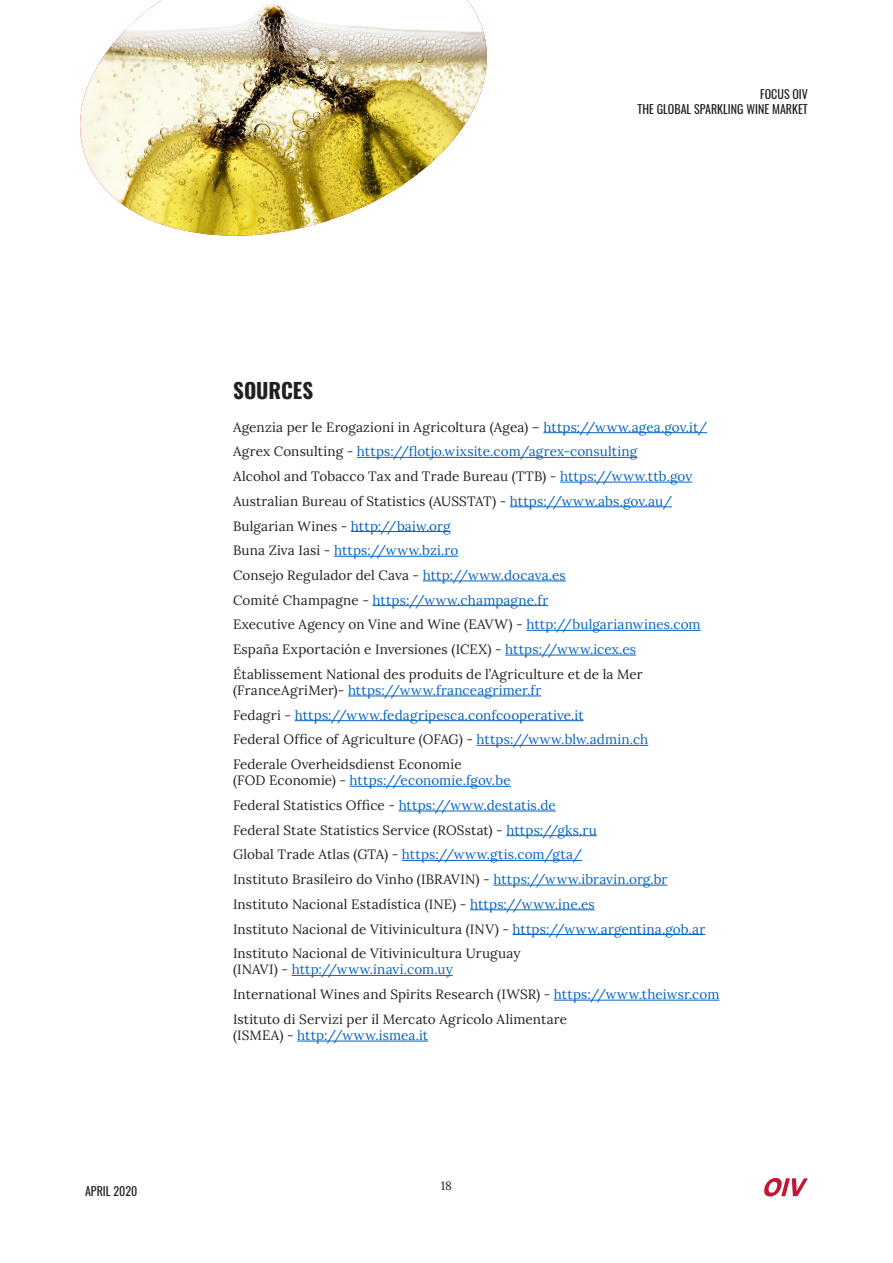
<style>
.page{position:relative;width:893px;height:1263px;background:#fff}
.page>*{position:absolute;margin:0;border:0;box-sizing:border-box;transform-origin:0 0}
.t1{font:700 21px "Oswald";color:#231f20}
.t2{font:13.5px/16.2px "Lora";letter-spacing:.01em;color:#231f20}
.t3{font:13.5px "Lora";letter-spacing:.01em;color:#0563c1}
.t4{font:12px/14.4px "Oswald";color:#231f20;text-align:right}
.t5{font:12px "Lora";color:#231f20}
.s1{color:#0563c1}
.s2{color:#231f20}
</style>
<div class="page">
<svg style="left:764px;top:1178px;width:44px;height:18px"></svg>
<hr style="left:543px;top:432px;width:164px;height:1px;background:#0563c1">
<hr style="left:357px;top:457px;width:280px;height:1px;background:#0563c1">
<hr style="left:560px;top:482px;width:132px;height:1px;background:#0563c1">
<hr style="left:510px;top:506px;width:162px;height:1px;background:#0563c1">
<hr style="left:351px;top:531px;width:100px;height:1px;background:#0563c1">
<hr style="left:334px;top:556px;width:124px;height:1px;background:#0563c1">
<hr style="left:423px;top:581px;width:143px;height:1px;background:#0563c1">
<hr style="left:373px;top:605px;width:175px;height:1px;background:#0563c1">
<hr style="left:526px;top:630px;width:175px;height:1px;background:#0563c1">
<hr style="left:505px;top:655px;width:131px;height:1px;background:#0563c1">
<hr style="left:348px;top:696px;width:193px;height:1px;background:#0563c1">
<hr style="left:295px;top:720px;width:289px;height:1px;background:#0563c1">
<hr style="left:476px;top:745px;width:172px;height:1px;background:#0563c1">
<hr style="left:350px;top:786px;width:161px;height:1px;background:#0563c1">
<hr style="left:399px;top:811px;width:157px;height:1px;background:#0563c1">
<hr style="left:506px;top:835px;width:91px;height:1px;background:#0563c1">
<hr style="left:402px;top:860px;width:180px;height:1px;background:#0563c1">
<hr style="left:493px;top:885px;width:174px;height:1px;background:#0563c1">
<hr style="left:470px;top:909px;width:125px;height:1px;background:#0563c1">
<hr style="left:513px;top:934px;width:192px;height:1px;background:#0563c1">
<hr style="left:292px;top:975px;width:161px;height:1px;background:#0563c1">
<hr style="left:554px;top:1000px;width:165px;height:1px;background:#0563c1">
<hr style="left:297px;top:1041px;width:131px;height:1px;background:#0563c1">
<img style="left:80px;top:0;width:407px;height:236px">
<p class="t4" style="left:637px;top:86px;width:172px">FOCUS OIV<br>THE GLOBAL SPARKLING WINE MARKET</p>
<p class="t4" style="left:85px;top:1183px;width:54px">APRIL 2020</p>
<p class="t1" style="left:233px;top:380px;width:82px">SOURCES</p>
<p class="t2" style="left:233px;top:418px;width:475px">Agenzia per le Erogazioni in Agricoltura (Agea) – <span class="s1">https://www.agea.gov.it/</span></p>
<p class="t3" style="left:233px;top:441px;width:406px"><span class="s2">Agrex Consulting -</span> https://flotjo.wixsite.com/agrex-consulting</p>
<p class="t2" style="left:233px;top:467px;width:461px">Alcohol and Tobacco Tax and Trade Bureau (TTB) - <span class="s1">https://www.ttb.gov</span></p>
<p class="t2" style="left:233px;top:492px;width:440px">Australian Bureau of Statistics (AUSSTAT) - <span class="s1">https://www.abs.gov.au/</span></p>
<p class="t2" style="left:233px;top:517px;width:219px">Bulgarian Wines - <span class="s1">http://baiw.org</span></p>
<p class="t3" style="left:233px;top:540px;width:227px"><span class="s2">Buna Ziva Iasi -</span> https://www.bzi.ro</p>
<p class="t2" style="left:233px;top:566px;width:334px">Consejo Regulador del Cava - <span class="s1">http://www.docava.es</span></p>
<p class="t3" style="left:233px;top:590px;width:317px"><span class="s2">Comité Champagne -</span> https://www.champagne.fr</p>
<p class="t2" style="left:233px;top:615px;width:469px">Executive Agency on Vine and Wine (EAVW) - <span class="s1">http://bulgarianwines.com</span></p>
<p class="t2" style="left:233px;top:640px;width:405px">España Exportación e Inversiones (ICEX) - <span class="s1">https://www.icex.es</span></p>
<p class="t2" style="left:233px;top:665px;width:411px">Établissement National des produits de l’Agriculture et de la Mer (FranceAgriMer)- <span class="s1">https://www.franceagrimer.fr</span></p>
<p class="t3" style="left:233px;top:705px;width:352px"><span class="s2">Fedagri -</span> https://www.fedagripesca.confcooperative.it</p>
<p class="t2" style="left:233px;top:730px;width:417px">Federal Office of Agriculture (OFAG) - <span class="s1">https://www.blw.admin.ch</span></p>
<p class="t2" style="left:233px;top:755px;width:279px">Federale Overheidsdienst Economie<br>(FOD Economie) - <span class="s1">https://economie.fgov.be</span></p>
<p class="t2" style="left:233px;top:796px;width:324px">Federal Statistics Office - <span class="s1">https://www.destatis.de</span></p>
<p class="t2" style="left:233px;top:821px;width:365px">Federal State Statistics Service (ROSstat) - <span class="s1">https://gks.ru</span></p>
<p class="t3" style="left:233px;top:844px;width:351px"><span class="s2">Global Trade Atlas (GTA) -</span> https://www.gtis.com/gta/</p>
<p class="t2" style="left:233px;top:870px;width:436px">Instituto Brasileiro do Vinho (IBRAVIN) - <span class="s1">https://www.ibravin.org.br</span></p>
<p class="t2" style="left:233px;top:895px;width:363px">Instituto Nacional Estadística (INE) - <span class="s1">https://www.ine.es</span></p>
<p class="t2" style="left:233px;top:920px;width:474px">Instituto Nacional de Vitivinicultura (INV) - <span class="s1">https://www.argentina.gob.ar</span></p>
<p class="t2" style="left:233px;top:944px;width:289px">Instituto Nacional de Vitivinicultura Uruguay (INAVI) - <span class="s1">http://www.inavi.com.uy</span></p>
<p class="t2" style="left:233px;top:985px;width:488px">International Wines and Spirits Research (IWSR) - <span class="s1">https://www.theiwsr.com</span></p>
<p class="t2" style="left:233px;top:1010px;width:336px">Istituto di Servizi per il Mercato Agricolo Alimentare (ISMEA) - <span class="s1">http://www.ismea.it</span></p>
<p class="t5" style="left:441px;top:1176px;width:13px">18</p>
</div>
